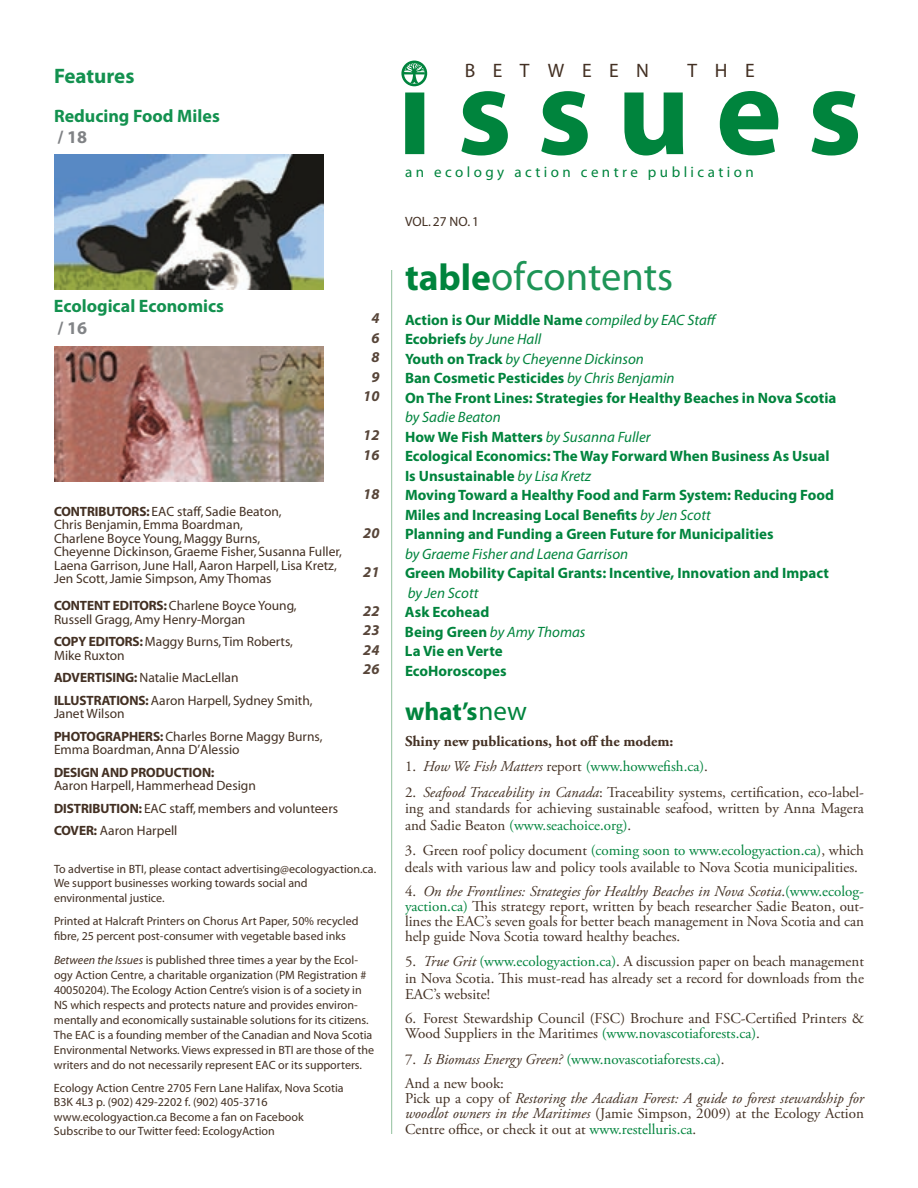
<style>
.page{position:relative;width:918px;height:1188px;background:#fff}
.page>*{position:absolute;margin:0;border:0;box-sizing:border-box;transform-origin:0 0}
.t1{font:700 126px "Myriad";letter-spacing:.2em;color:#00843d}
.t2{font:40.5px "Myriad";color:#1e9557}
.t3{font:700 25.5px "Myriad";color:#00843d}
.t4{font:700 21px "Myriad Pro";color:#13914f}
.t5{font:19.5px "Myriad";letter-spacing:.9em;color:#433023}
.t6{font:700 18px "Myriad Pro";color:#13914f}
.t7{font:700 18px "Myriad Pro";color:#808285}
.t8{font:700 18px "Myriad Pro";color:#828487}
.t9{font:15px/16.5px "Adobe Garamond Pro";color:#433023;text-align:justify}
.t10{font:700 15px/19.5px "Myriad Pro";color:#00843d}
.t11{font:italic 15px/15px "Adobe Garamond Pro";color:#433023}
.t12{font:15px/24px "Adobe Garamond Pro";color:#00843d}
.t13{font:italic 15px "Myriad Pro";color:#00843d}
.t14{font:700 15px "Adobe Garamond Pro";color:#433023}
.t15{font:15px "Myriad";letter-spacing:.23em;color:#00843d}
.t16{font:italic 700 15px/19.5px "Myriad Pro";color:#574539;text-align:center}
.t17{font:13.5px/13.5px "Myriad";color:#433023}
.t18{font:13.5px "Myriad Headline";color:#433023}
.t19{font:12px/15px "Myriad Pro";color:#433023}
.s1{font-family:"Myriad Headline"}
.s2{font-style:italic}
.s3{font-weight:700;font-size:37.5px;color:#00843d}
.s4{font-weight:400;font-style:italic}
.s5{font-weight:400;font-size:27px}
.s6{color:#433023}
.s7{font-style:italic;color:#433023}
.s8{color:#00843d}
.s9{font-style:normal}
</style>
<div class="page">
<svg style="left:404px;top:62px;width:21px;height:22px"></svg>
<div style="left:401px;top:61px;width:26px;height:25px;border:3px solid #00843d;border-radius:50%"></div>
<hr style="left:391px;top:270px;width:1px;height:864px;background:#91c09e">
<img style="left:54px;top:154px;width:270px;height:135px">
<img style="left:54px;top:347px;width:270px;height:135px">
<h3 class="t4" style="left:54px;top:64px;width:82px">Features</h3>
<p class="t6" style="left:54px;top:105px;width:167px">Reducing Food Miles</p>
<p class="t7" style="left:58px;top:127px;width:31px">/ 18</p>
<p class="t6" style="left:54px;top:296px;width:172px">Ecological Economics</p>
<p class="t8" style="left:58px;top:318px;width:31px">/ 16</p>
<p class="t17" style="left:54px;top:505px;width:289px"><span class="s1">CONTRIBUTORS:</span> EAC staff, Sadie Beaton,<br>Chris Benjamin, Emma Boardman,<br>Charlene Boyce Young, Maggy Burns,<br>Cheyenne Dickinson, Graeme Fisher, Susanna Fuller, Laena Garrison, June Hall, Aaron Harpell, Lisa Kretz, Jen Scott, Jamie Simpson, Amy Thomas</p>
<p class="t17" style="left:54px;top:599px;width:244px"><span class="s1">CONTENT EDITORS:</span> Charlene Boyce Young,<br>Russell Gragg, Amy Henry-Morgan</p>
<p class="t17" style="left:54px;top:635px;width:241px"><span class="s1">COPY EDITORS:</span> Maggy Burns, Tim Roberts,<br>Mike Ruxton</p>
<p class="t17" style="left:54px;top:667px;width:260px;line-height:22.5px"><span class="s1">ADVERTISING:</span> Natalie MacLellan<br><span class="s1">ILLUSTRATIONS:</span> Aaron Harpell, Sydney Smith,</p>
<p class="t17" style="left:54px;top:703px;width:270px;line-height:22.5px">Janet Wilson<br><span class="s1">PHOTOGRAPHERS:</span> Charles Borne Maggy Burns,</p>
<p class="t17" style="left:54px;top:743px;width:187px">Emma Boardman, Anna D’Alessio</p>
<p class="t18" style="left:54px;top:765px;width:162px">DESIGN AND PRODUCTION:</p>
<p class="t17" style="left:54px;top:775px;width:286px;line-height:22.5px">Aaron Harpell, Hammerhead Design<br><span class="s1">DISTRIBUTION:</span> EAC staff, members and volunteers<br><span class="s1">COVER:</span> Aaron Harpell</p>
<p class="t16" style="left:363px;top:309px;width:18px">4<br>6<br>8<br>9<br>10</p>
<p class="t16" style="left:363px;top:426px;width:18px;text-align:left">12<br>16</p>
<p class="t16" style="left:363px;top:484px;width:18px">18</p>
<p class="t16" style="left:363px;top:523px;width:18px">20</p>
<p class="t16" style="left:363px;top:562px;width:18px">21</p>
<p class="t16" style="left:363px;top:601px;width:18px;text-align:justify">22<br>23<br>24<br>26</p>
<p class="t19" style="left:54px;top:862px;width:324px;line-height:14.4px">To advertise in BTI, please contact advertising@ecologyaction.ca.<br>We support businesses working towards social and environmental justice.</p>
<p class="t19" style="left:54px;top:914px;width:306px;line-height:14.4px">Printed at Halcraft Printers on Chorus Art Paper, 50% recycled fibre, 25 percent post-consumer with vegetable based inks</p>
<p class="t19" style="left:54px;top:952px;width:322px"><span class="s2">Between the Issues</span> is published three times a year by the Ecol&shy;ogy Action Centre, a charitable organization (PM Registration # 40050204). The Ecology Action Centre’s vision is of a society in NS which respects and protects nature and provides environ&shy;mentally and economically sustainable solutions for its citizens.<br>The EAC is a founding member of the Canadian and Nova Scotia Environmental Networks. Views expressed in BTI are those of the writers and do not necessarily represent EAC or its supporters.</p>
<p class="t19" style="left:54px;top:1081px;width:291px;line-height:14.4px">Ecology Action Centre 2705 Fern Lane Halifax, Nova Scotia B3K 4L3 p. (902) 429-2202 f. (902) 405-3716 www.ecologyaction.ca Become a fan on Facebook Subscribe to our Twitter feed: EcologyAction</p>
<h1 class="t1" style="left:398px;top:47px;width:466px">issues</h1>
<p class="t15" style="left:405px;top:165px;width:350px">an ecology action centre publication</p>
<p class="t17" style="left:405px;top:215px;width:75px">VOL. 27 NO. 1</p>
<h3 class="t5" style="left:465px;top:60px;width:186px">BETWEEN</h3>
<h3 class="t5" style="left:688px;top:60px;width:69px">THE</h3>
<h2 class="t2" style="left:405px;top:256px;width:270px"><span class="s3">table</span>of contents</h2>
<p class="t10" style="left:405px;top:310px;width:433px">Action is Our Middle Name <span class="s4">compiled by EAC Staff<br></span>Ecobriefs <span class="s4">by June Hall<br></span>Youth on Track <span class="s4">by Cheyenne Dickinson<br></span>Ban Cosmetic Pesticides <span class="s4">by Chris Benjamin<br></span>On The Front Lines: Strategies for Healthy Beaches in Nova Scotia</p>
<p class="t10" style="left:405px;top:408px;width:430px"><span class="s4">by Sadie Beaton<br></span>How We Fish Matters <span class="s4">by Susanna Fuller<br></span>Ecological Economics: The Way Forward When Business As Usual Is Unsustainable <span class="s4">by Lisa Kretz<br></span>Moving Toward a Healthy Food and Farm System: Reducing Food Miles and Increasing Local Benefits <span class="s4">by Jen Scott<br></span>Planning and Funding a Green Future for Municipalities</p>
<p class="t13" style="left:405px;top:546px;width:225px">by Graeme Fisher and Laena Garrison</p>
<p class="t10" style="left:405px;top:564px;width:425px">Green Mobility Capital Grants: Incentive, Innovation and Impact</p>
<p class="t13" style="left:408px;top:585px;width:72px">by Jen Scott</p>
<p class="t10" style="left:405px;top:603px;width:182px">Ask Ecohead<br>Being Green <span class="s4">by Amy Thomas<br></span>La Vie en Verte<br>EcoHoroscopes</p>
<h3 class="t3" style="left:405px;top:698px;width:123px">what’s <span class="s5">new</span></h3>
<p class="t14" style="left:405px;top:732px;width:270px">Shiny new publications, hot off the modem:</p>
<p class="t12" style="left:405px;top:755px;width:305px"><span class="s6">1.</span> <span class="s7">How We Fish Matters</span> <span class="s6">report</span> (www.howwefish.ca)<span class="s6">.</span></p>
<p class="t9" style="left:405px;top:784px;width:461px">2. <span class="s2">Seafood Traceability in Canada</span>: Traceability systems, certification, eco-label&shy;ing and standards for achieving sustainable seafood, written by Anna Magera and Sadie Beaton <span class="s8">(www.seachoice.org)</span>.</p>
<p class="t9" style="left:405px;top:843px;width:460px">3. Green roof policy document <span class="s8">(coming soon to www.ecologyaction.ca)</span>, which deals with various law and policy tools available to Nova Scotia municipalities.</p>
<p class="t9" style="left:405px;top:884px;width:461px;line-height:15px">4. <span class="s2">On the Frontlines: Strategies for Healthy Beaches in Nova Scotia</span>.<span class="s8">(www.ecolog&shy;yaction.ca)</span> This strategy report, written by beach researcher Sadie Beaton, out&shy;lines the EAC’s seven goals for better beach management in Nova Scotia and can help guide Nova Scotia toward healthy beaches.</p>
<p class="t9" style="left:405px;top:954px;width:460px">5. <span class="s2">True Grit</span> <span class="s8">(www.ecologyaction.ca)</span>. A discussion paper on beach management in Nova Scotia. This must-read has already set a record for downloads from the EAC’s website!</p>
<p class="t9" style="left:405px;top:1011px;width:460px;line-height:15px">6. Forest Stewardship Council (FSC) Brochure and FSC-Certified Printers &amp;<br>Wood Suppliers in the Maritimes <span class="s8">(www.novascotiaforests.ca)</span>.</p>
<p class="t12" style="left:405px;top:1047px;width:321px"><span class="s6">7.</span> <span class="s7">Is Biomass Energy Green?</span> (www.novascotiaforests.ca)<span class="s6">.<br>And a new book:</span></p>
<p class="t11" style="left:405px;top:1091px;width:460px"><span class="s9">Pick up a copy of</span> Restoring the Acadian Forest: A guide to forest stewardship for woodlot owners in the Maritimes <span class="s9">(Jamie Simpson, 2009) at the Ecology Action</span></p>
<p class="t9" style="left:405px;top:1122px;width:293px">Centre office, or check it out at <span class="s8">www.restelluris.ca</span>.</p>
</div>
